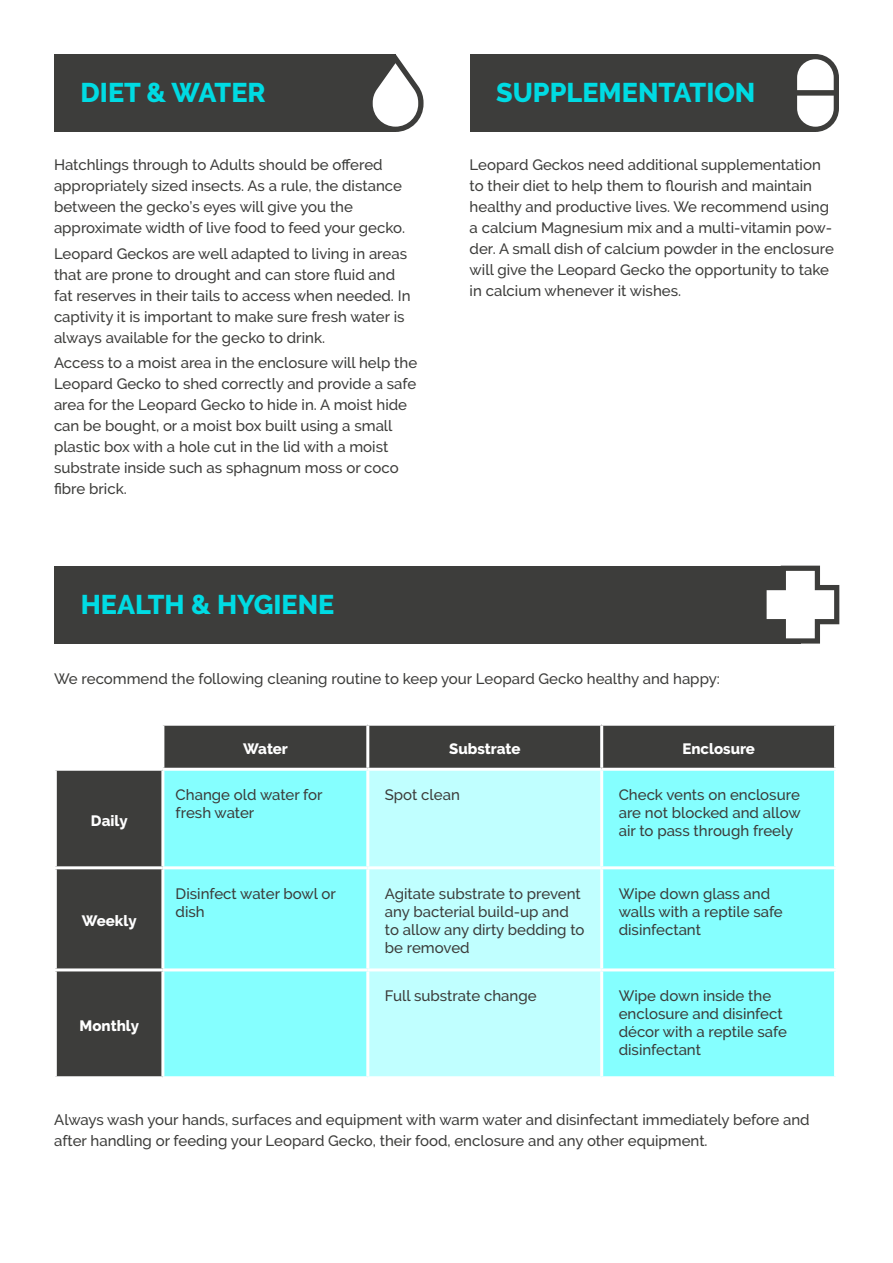
<style>
.page{position:relative;width:893px;height:1263px;background:#fff}
.page>*{position:absolute;margin:0;border:0;box-sizing:border-box;transform-origin:0 0}
.t1{font:800 27px "Raleway";color:#00dbe3}
.t2{font:500 15px/21px "Raleway";color:#3d3d3b}
.t3{font:500 15px/18px "Raleway";color:#3c3c3a}
.t4{font:800 15px "Raleway";color:#fff}
</style>
<div class="page">
<div style="left:54px;top:54px;width:341px;height:78px;background:#3d3d3b"></div>
<div style="left:470px;top:54px;width:345px;height:78px;background:#3d3d3b"></div>
<svg style="left:372px;top:54px;width:51px;height:78px"></svg>
<svg style="left:797px;top:54px;width:42px;height:78px"></svg>
<div style="left:54px;top:566px;width:746px;height:78px;background:#3d3d3b"></div>
<svg style="left:766px;top:566px;width:73px;height:78px"></svg>
<svg style="left:57px;top:726px;width:777px;height:350px;background:#4b4b49"></svg>
<div style="left:164px;top:771px;width:202px;height:305px;background:#85ffff"></div>
<div style="left:369px;top:771px;width:231px;height:305px;background:#c0ffff"></div>
<div style="left:603px;top:771px;width:231px;height:305px;background:#85ffff"></div>
<hr style="left:161px;top:726px;width:3px;height:42px;background:#fff">
<hr style="left:366px;top:726px;width:3px;height:42px;background:#fff">
<hr style="left:600px;top:726px;width:3px;height:42px;background:#fff">
<hr style="left:54px;top:768px;width:109px;height:3px;background:#fff">
<hr style="left:54px;top:866px;width:109px;height:3px;background:#fff">
<hr style="left:54px;top:968px;width:109px;height:3px;background:#fff">
<hr style="left:163px;top:768px;width:205px;height:3px;background:#fff">
<hr style="left:161px;top:771px;width:3px;height:95px;background:#fff">
<hr style="left:368px;top:768px;width:234px;height:3px;background:#fff">
<hr style="left:366px;top:771px;width:3px;height:95px;background:#fff">
<hr style="left:602px;top:768px;width:235px;height:3px;background:#fff">
<hr style="left:600px;top:771px;width:3px;height:95px;background:#fff">
<hr style="left:163px;top:866px;width:205px;height:3px;background:#fff">
<hr style="left:161px;top:869px;width:3px;height:99px;background:#fff">
<hr style="left:368px;top:866px;width:234px;height:3px;background:#fff">
<hr style="left:366px;top:869px;width:3px;height:99px;background:#fff">
<hr style="left:602px;top:866px;width:235px;height:3px;background:#fff">
<hr style="left:600px;top:869px;width:3px;height:99px;background:#fff">
<hr style="left:163px;top:968px;width:205px;height:3px;background:#fff">
<hr style="left:161px;top:971px;width:3px;height:105px;background:#fff">
<hr style="left:368px;top:968px;width:234px;height:3px;background:#fff">
<hr style="left:366px;top:971px;width:3px;height:105px;background:#fff">
<hr style="left:602px;top:968px;width:235px;height:3px;background:#fff">
<hr style="left:600px;top:971px;width:3px;height:105px;background:#fff">
<p class="t1" style="left:81px;top:78px;width:187px">DIET &amp; WATER</p>
<p class="t2" style="left:54px;top:155px;width:352px">Hatchlings through to Adults should be offered appropriately sized insects. As a rule, the distance between the gecko’s eyes will give you the approximate width of live food to feed your gecko.</p>
<p class="t2" style="left:54px;top:243px;width:358px">Leopard Geckos are well adapted to living in areas that are prone to drought and can store fluid and fat reserves in their tails to access when needed. In captivity it is important to make sure fresh water is always available for the gecko to drink.</p>
<p class="t2" style="left:54px;top:352px;width:365px">Access to a moist area in the enclosure will help the Leopard Gecko to shed correctly and provide a safe area for the Leopard Gecko to hide in. A moist hide can be bought, or a moist box built using a small plastic box with a hole cut in the lid with a moist substrate inside such as sphagnum moss or coco fibre brick.</p>
<p class="t1" style="left:81px;top:589px;width:255px">HEALTH &amp; HYGIENE</p>
<p class="t1" style="left:496px;top:78px;width:261px">SUPPLEMENTATION</p>
<p class="t2" style="left:470px;top:154px;width:366px">Leopard Geckos need additional supplementation to their diet to help them to flourish and maintain healthy and productive lives. We recommend using a calcium Magnesium mix and a multi-vitamin pow&shy;der. A small dish of calcium powder in the enclosure will give the Leopard Gecko the opportunity to take in calcium whenever it wishes.</p>
<p class="t2" style="left:54px;top:668px;width:667px">We recommend the following cleaning routine to keep your Leopard Gecko healthy and happy:</p>
<p class="t4" style="left:91px;top:812px;width:38px">Daily</p>
<p class="t4" style="left:82px;top:912px;width:56px">Weekly</p>
<p class="t4" style="left:80px;top:1017px;width:61px">Monthly</p>
<p class="t4" style="left:243px;top:740px;width:46px">Water</p>
<p class="t4" style="left:449px;top:740px;width:73px">Substrate</p>
<p class="t4" style="left:682px;top:740px;width:74px">Enclosure</p>
<p class="t3" style="left:176px;top:786px;width:149px">Change old water for fresh water</p>
<p class="t3" style="left:385px;top:786px;width:77px">Spot clean</p>
<p class="t3" style="left:619px;top:786px;width:184px;text-align:justify">Check vents on enclosure are not blocked and allow air to pass through freely</p>
<p class="t3" style="left:176px;top:885px;width:162px">Disinfect water bowl or dish</p>
<p class="t3" style="left:385px;top:885px;width:201px">Agitate substrate to prevent any bacterial build-up and to allow any dirty bedding to be removed</p>
<p class="t3" style="left:619px;top:885px;width:166px">Wipe down glass and walls with a reptile safe disinfectant</p>
<p class="t3" style="left:385px;top:987px;width:153px">Full substrate change</p>
<p class="t3" style="left:619px;top:987px;width:170px">Wipe down inside the enclosure and disinfect décor with a reptile safe disinfectant</p>
<p class="t2" style="left:54px;top:1109px;width:757px">Always wash your hands, surfaces and equipment with warm water and disinfectant immediately before and after handling or feeding your Leopard Gecko, their food, enclosure and any other equipment.</p>
</div>
